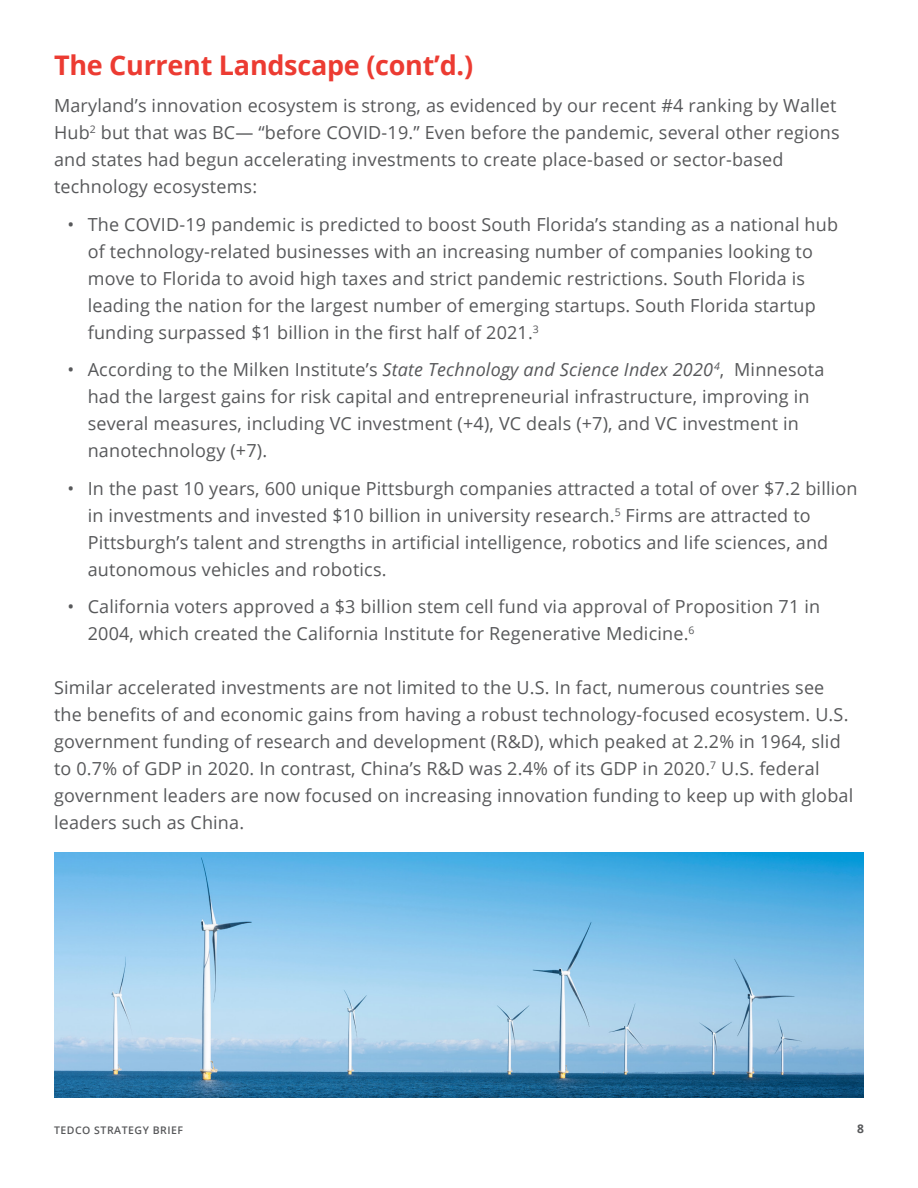
<style>
.page{position:relative;width:918px;height:1188px;background:#fff}
.page>*{position:absolute;margin:0;border:0;box-sizing:border-box;transform-origin:0 0}
.t1{font:700 27px "Open Sans";letter-spacing:-.01em;color:#ec3b32}
.t2{font:18px/27px "Open Sans";letter-spacing:.01em;color:#57585a}
.t3{font:700 12px "Open Sans";color:#57585a}
.t4{font:600 10.5px "Open Sans";letter-spacing:.05em;color:#57585a}
.s1{font-style:italic}
</style>
<div class="page">
<img style="left:54px;top:853px;width:810px;height:244px">
<p class="t1" style="left:54px;top:46px;width:421px">The Current Landscape (cont’d.)</p>
<p class="t2" style="left:54px;top:92px;width:787px">Maryland’s innovation ecosystem is strong, as evidenced by our recent #4 ranking by Wallet Hub<sup>2</sup> but that was BC— “before COVID-19.” Even before the pandemic, several other regions and states had begun accelerating investments to create place-based or sector-based technology ecosystems:</p>
<p class="t2" style="left:88px;top:210px;width:752px;text-indent:-20px">• The COVID-19 pandemic is predicted to boost South Florida’s standing as a national hub of technology-related businesses with an increasing number of companies looking to move to Florida to avoid high taxes and strict pandemic restrictions. South Florida is leading the nation for the largest number of emerging startups. South Florida startup funding surpassed $1 billion in the first half of 2021.<sup>3</sup></p>
<p class="t2" style="left:88px;top:356px;width:738px;text-indent:-20px">• According to the Milken Institute’s <span class="s1">State Technology and Science Index 2020</span><sup>4</sup>, Minnesota had the largest gains for risk capital and entrepreneurial infrastructure, improving in several measures, including VC investment (+4), VC deals (+7), and VC investment in nanotechnology (+7).</p>
<p class="t2" style="left:88px;top:474px;width:771px;text-indent:-20px">• In the past 10 years, 600 unique Pittsburgh companies attracted a total of over $7.2 billion in investments and invested $10 billion in university research.<sup>5</sup> Firms are attracted to Pittsburgh’s talent and strengths in artificial intelligence, robotics and life sciences, and autonomous vehicles and robotics.</p>
<p class="t2" style="left:88px;top:593px;width:734px;text-indent:-20px">• California voters approved a $3 billion stem cell fund via approval of Proposition 71 in<br>2004, which created the California Institute for Regenerative Medicine.<sup>6</sup></p>
<p class="t2" style="left:54px;top:674px;width:801px">Similar accelerated investments are not limited to the U.S. In fact, numerous countries see the benefits of and economic gains from having a robust technology-focused ecosystem. U.S. government funding of research and development (R&amp;D), which peaked at 2.2% in 1964, slid to 0.7% of GDP in 2020. In contrast, China’s R&amp;D was 2.4% of its GDP in 2020.<sup>7</sup> U.S. federal government leaders are now focused on increasing innovation funding to keep up with global leaders such as China.</p>
<p class="t4" style="left:54px;top:1123px;width:131px">TEDCO STRATEGY BRIEF</p>
<p class="t3" style="left:857px;top:1120px;width:8px">8</p>
</div>
